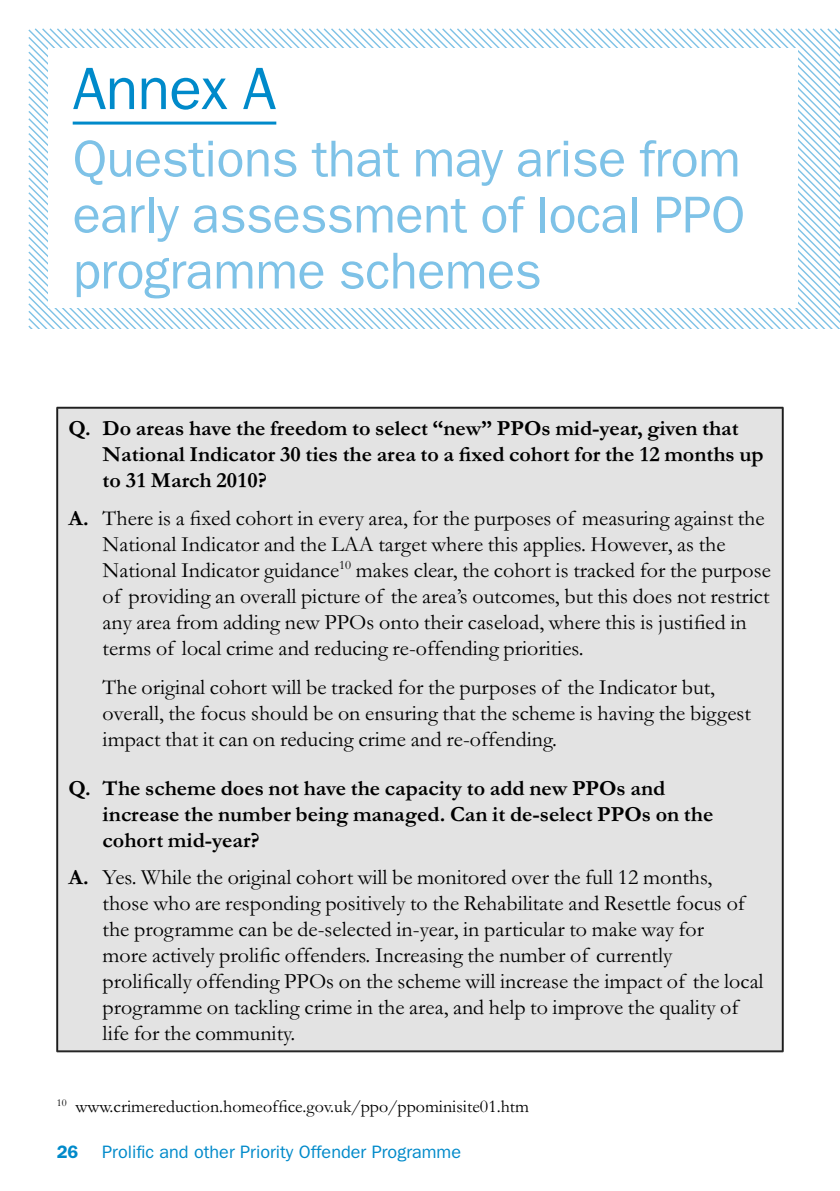
<style>
.page{position:relative;width:840px;height:1191px;background:#fff}
.page>*{position:absolute;margin:0;border:0;box-sizing:border-box;transform-origin:0 0}
.t1{font:60px "Franklin Gothic";letter-spacing:-.01em;color:#008aca}
.t2{font:52px/56px "Franklin Gothic";letter-spacing:-.01em;color:#7ec2e7;text-align:justify}
.t3{font:22px/26px "Garamond";color:#000}
.t4{font:700 22px/26px "Garamond";color:#000}
.t5{font:18px "Garamond";color:#000}
.t6{font:18px "Franklin Gothic";color:#008aca}
.t7{font:600 18px "Franklin Gothic";color:#008aca}
.s1{font-weight:700}
</style>
<div class="page">
<svg style="left:28px;top:28px;width:264px;height:301px"></svg>
<svg style="left:292px;top:28px;width:547px;height:301px"></svg>
<div style="left:57px;top:408px;width:725px;height:643px;background:#e3e3e3"></div>
<hr style="left:57px;top:1050px;width:725px;height:1px;background:#fff">
<hr style="left:57px;top:407px;width:725px;height:1px;background:#000">
<hr style="left:58px;top:408px;width:724px;height:1px;background:#000">
<hr style="left:56px;top:407px;width:1px;height:644px;background:#000">
<hr style="left:57px;top:408px;width:1px;height:642px;background:#000">
<hr style="left:781px;top:408px;width:1px;height:642px;background:#000">
<hr style="left:782px;top:407px;width:1px;height:644px;background:#000">
<hr style="left:58px;top:1050px;width:724px;height:1px;background:#000">
<hr style="left:57px;top:1051px;width:725px;height:1px;background:#000">
<div style="left:48px;top:48px;width:749px;height:260px;background:#fff"></div>
<hr style="left:73px;top:122px;width:203px;height:3px;background:#008aca">
<h1 class="t1" style="left:73px;top:54px;width:205px">Annex A</h1>
<h2 class="t2" style="left:73px;top:131px;width:673px">Questions that may arise from early assessment of local PPO programme schemes</h2>
<p class="t4" style="left:103px;top:416px;width:662px;text-indent:-34px">Q. Do areas have the freedom to select “new” PPOs mid-year, given that<br>National Indicator 30 ties the area to a fixed cohort for the 12 months up to 31 March 2010?</p>
<p class="t3" style="left:103px;top:505px;width:669px;text-indent:-34px"><span class="s1">A.</span> There is a fixed cohort in every area, for the purposes of measuring against the National Indicator and the LAA target where this applies. However, as the National Indicator guidance<sup>10</sup> makes clear, the cohort is tracked for the purpose of providing an overall picture of the area’s outcomes, but this does not restrict any area from adding new PPOs onto their caseload, where this is justified in terms of local crime and reducing re-offending priorities.</p>
<p class="t3" style="left:103px;top:674px;width:649px">The original cohort will be tracked for the purposes of the Indicator but, overall, the focus should be on ensuring that the scheme is having the biggest impact that it can on reducing crime and re-offending.</p>
<p class="t4" style="left:103px;top:775px;width:611px;text-indent:-34px">Q. The scheme does not have the capacity to add new PPOs and increase the number being managed. Can it de-select PPOs on the cohort mid-year?</p>
<p class="t3" style="left:103px;top:864px;width:662px;text-indent:-34px"><span class="s1">A.</span> Yes. While the original cohort will be monitored over the full 12 months, those who are responding positively to the Rehabilitate and Resettle focus of the programme can be de-selected in-year, in particular to make way for<br>more actively prolific offenders. Increasing the number of currently prolifically offending PPOs on the scheme will increase the impact of the local programme on tackling crime in the area, and help to improve the quality of life for the community.</p>
<p class="t5" style="left:57px;top:1096px;width:473px"><sup>10</sup> www.crimereduction.homeoffice.gov.uk/ppo/ppominisite01.htm</p>
<p class="t7" style="left:57px;top:1141px;width:23px">26</p>
<p class="t6" style="left:102px;top:1141px;width:360px">Prolific and other Priority Offender Programme</p>
</div>
